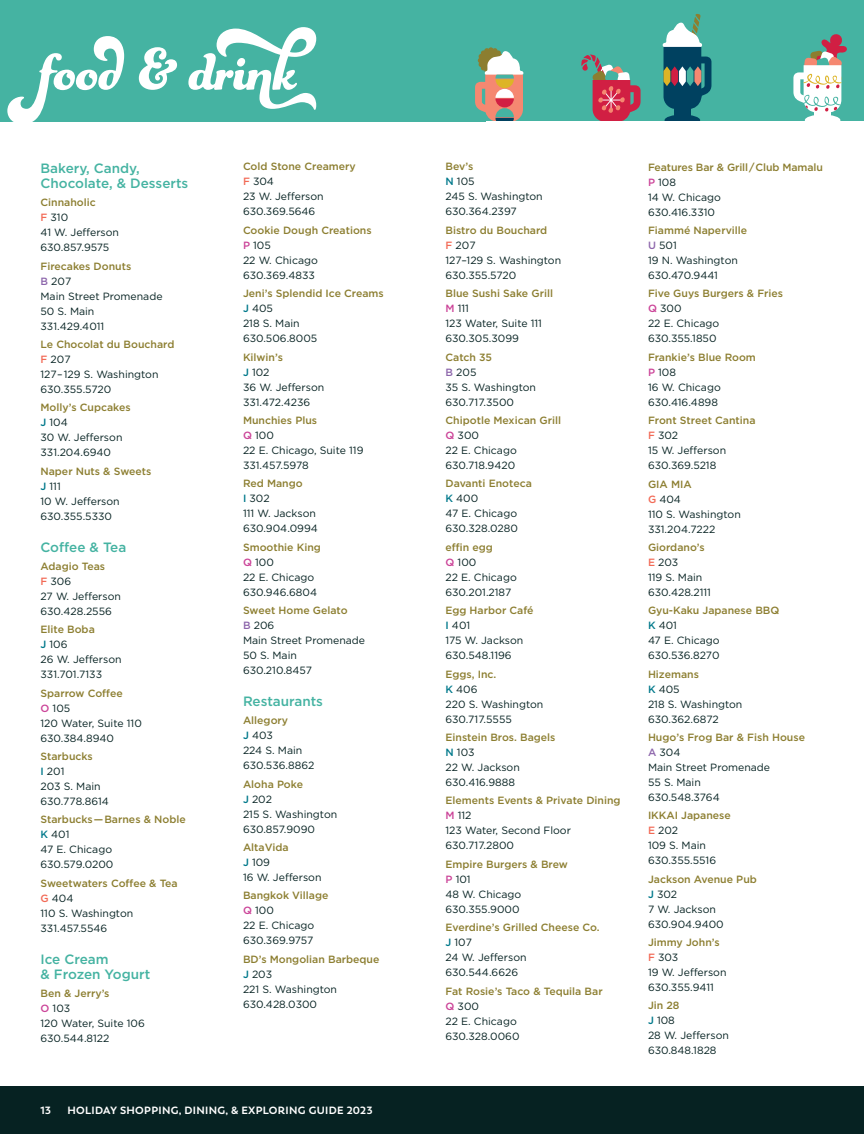
<style>
.page{position:relative;width:864px;height:1134px;background:#fff}
.page>*{position:absolute;margin:0;border:0;box-sizing:border-box;transform-origin:0 0}
.t1{font:63px "Funkydori";color:#fff}
.t2{font:500 13.5px/15px "Gotham";color:#45b3a2}
.t3{font:10.5px/15px "Gotham";color:#062222}
.t4{font:500 10.5px/15px "Gotham";letter-spacing:-.01em;color:#8c7e30}
.t5{font:700 10.5px "Trenda";letter-spacing:.03em;color:#fff}
.s1{font-weight:500;color:#8c7e30}
.s2{font-weight:500;color:#f26a56}
.s3{font-weight:500;color:#8c65ab}
.s4{font-weight:500;color:#00798b}
.s5{font-weight:500;color:#cb4398}
.s6{color:#cb4398}
.s7{font-weight:400;color:#062222}
</style>
<div class="page">
<div style="left:0;top:0;width:864px;height:122px;background:#45b3a2"></div>
<div style="left:815px;top:106px;width:16px;height:12px;background:#fff"></div>
<div style="left:805px;top:115px;width:35px;height:11px;background:#fff;border-radius:50%"></div>
<svg style="left:793px;top:34px;width:54px;height:78px"></svg>
<div style="left:674px;top:106px;width:16px;height:12px;background:#004160"></div>
<svg style="left:665px;top:115px;width:35px;height:11px"></svg>
<svg style="left:663px;top:14px;width:48px;height:95px"></svg>
<svg style="left:581px;top:54px;width:60px;height:68px"></svg>
<svg style="left:475px;top:47px;width:48px;height:75px"></svg>
<div style="left:0;top:1087px;width:864px;height:47px;background:#062222"></div>
<div style="left:486px;top:122px;width:378px;height:6px;background:#fff"></div>
<h1 class="t1" style="left:40px;top:31px;width:335px">food &amp; drink</h1>
<p class="t2" style="left:40px;top:160px;width:149px">Bakery, Candy,<br>Chocolate, &amp; Desserts</p>
<p class="t3" style="left:40px;top:195px;width:80px"><span class="s1">Cinnaholic<br></span><span class="s2">F</span> 310<br>41 W. Jefferson<br>630.857.9575</p>
<p class="t3" style="left:40px;top:258px;width:124px"><span class="s1">Firecakes Donuts<br></span><span class="s3">B</span> 207<br>Main Street Promenade<br>50 S. Main<br>331.429.4011</p>
<p class="t3" style="left:40px;top:337px;width:135px"><span class="s1">Le Chocolat du Bouchard<br></span><span class="s2">F</span> 207<br>127–129 S. Washington<br>630.355.5720</p>
<p class="t3" style="left:40px;top:400px;width:92px"><span class="s1">Molly’s Cupcakes<br></span><span class="s4">J</span> 104<br>30 W. Jefferson<br>331.204.6940</p>
<p class="t3" style="left:40px;top:463px;width:112px"><span class="s1">Naper Nuts &amp; Sweets<br></span><span class="s4">J</span> 111<br>10 W. Jefferson<br>630.355.5330</p>
<p class="t2" style="left:40px;top:539px;width:87px">Coffee &amp; Tea</p>
<p class="t3" style="left:40px;top:558px;width:82px"><span class="s1">Adagio Teas<br></span><span class="s2">F</span> 306<br>27 W. Jefferson<br>630.428.2556</p>
<p class="t3" style="left:40px;top:622px;width:83px"><span class="s1">Elite Boba<br></span><span class="s4">J</span> 106<br>26 W. Jefferson<br>331.701.7133</p>
<p class="t3" style="left:40px;top:685px;width:103px"><span class="s1">Sparrow Coffee<br></span><span class="s5">O</span> 105<br>120 Water, Suite 110<br>630.384.8940</p>
<p class="t3" style="left:40px;top:749px;width:70px"><span class="s1">Starbucks<br></span><span class="s4">I</span> 201<br>203 S. Main<br>630.778.8614</p>
<p class="t3" style="left:40px;top:812px;width:147px"><span class="s1">Starbucks—Barnes &amp; Noble<br></span><span class="s4">K</span> 401<br>47 E. Chicago<br>630.579.0200</p>
<p class="t3" style="left:40px;top:875px;width:139px"><span class="s1">Sweetwaters Coffee &amp; Tea<br></span><span class="s2">G</span> 404<br>110 S. Washington<br>331.457.5546</p>
<p class="t2" style="left:40px;top:951px;width:111px">Ice Cream<br>&amp; Frozen Yogurt</p>
<p class="t3" style="left:40px;top:986px;width:106px"><span class="s1">Ben &amp; Jerry’s<br></span><span class="s5">O</span> 103<br>120 Water, Suite 106<br>630.544.8122</p>
<p class="t3" style="left:243px;top:159px;width:114px"><span class="s1">Cold Stone Creamery<br></span><span class="s2">F</span> 304<br>23 W. Jefferson<br>630.369.5646</p>
<p class="t3" style="left:243px;top:222px;width:130px"><span class="s1">Cookie Dough Creations<br></span><span class="s5">P</span> 105<br>22 W. Chicago<br>630.369.4833</p>
<p class="t3" style="left:243px;top:286px;width:142px"><span class="s1">Jeni’s Splendid Ice Creams<br></span><span class="s4">J</span> 405<br>218 S. Main<br>630.506.8005</p>
<p class="t3" style="left:243px;top:349px;width:83px"><span class="s1">Kilwin’s<br></span><span class="s4">J</span> 102<br>36 W. Jefferson<br>331.472.4236</p>
<p class="t3" style="left:243px;top:413px;width:122px"><span class="s1">Munchies Plus<br></span><span class="s5">Q</span> 100<br>22 E. Chicago, Suite 119<br>331.457.5978</p>
<p class="t3" style="left:243px;top:476px;width:76px"><span class="s1">Red Mango<br></span><span class="s4">I</span> 302<br>111 W. Jackson<br>630.904.0994</p>
<p class="t3" style="left:243px;top:539px;width:79px"><span class="s1">Smoothie King<br></span><span class="s5">Q</span> 100<br>22 E. Chicago<br>630.946.6804</p>
<p class="t3" style="left:243px;top:603px;width:124px"><span class="s1">Sweet Home Gelato<br></span><span class="s3">B</span> 206<br>Main Street Promenade<br>50 S. Main<br>630.210.8457</p>
<p class="t2" style="left:243px;top:693px;width:82px">Restaurants</p>
<p class="t3" style="left:243px;top:713px;width:73px"><span class="s1">Allegory<br></span><span class="s4">J</span> 403<br>224 S. Main<br>630.536.8862</p>
<p class="t3" style="left:243px;top:776px;width:96px"><span class="s1">Aloha Poke<br></span><span class="s4">J</span> 202<br>215 S. Washington<br>630.857.9090</p>
<p class="t3" style="left:243px;top:840px;width:80px"><span class="s1">AltaVida<br></span><span class="s4">J</span> 109<br>16 W. Jefferson</p>
<p class="t3" style="left:243px;top:888px;width:87px"><span class="s1">Bangkok Village<br></span><span class="s5">Q</span> 100<br>22 E. Chicago<br>630.369.9757</p>
<p class="t3" style="left:243px;top:951px;width:138px"><span class="s1">BD’s Mongolian Barbeque<br></span><span class="s4">J</span> 203<br>221 S. Washington<br>630.428.0300</p>
<p class="t5" style="left:40px;top:1104px;width:12px">13</p>
<p class="t5" style="left:67px;top:1104px;width:307px">HOLIDAY SHOPPING, DINING, &amp; EXPLORING GUIDE 2023</p>
<p class="t3" style="left:446px;top:159px;width:99px"><span class="s1">Bev’s<br></span><span class="s4">N</span> 105<br>245 S. Washington<br>630.364.2397</p>
<p class="t3" style="left:446px;top:222px;width:117px"><span class="s1">Bistro du Bouchard<br></span><span class="s2">F</span> 207<br>127–129 S. Washington<br>630.355.5720</p>
<p class="t3" style="left:446px;top:286px;width:109px"><span class="s1">Blue Sushi Sake Grill<br></span><span class="s5">M</span> 111<br>123 Water, Suite 111<br>630.305.3099</p>
<p class="t3" style="left:446px;top:349px;width:92px"><span class="s1">Catch 35<br></span><span class="s3">B</span> 205<br>35 S. Washington<br>630.717.3500</p>
<p class="t3" style="left:446px;top:413px;width:117px"><span class="s1">Chipotle Mexican Grill<br></span><span class="s5">Q</span> 300<br>22 E. Chicago<br>630.718.9420</p>
<p class="t3" style="left:446px;top:476px;width:88px"><span class="s1">Davanti Enoteca<br></span><span class="s4">K</span> 400<br>47 E. Chicago<br>630.328.0280</p>
<p class="t3" style="left:446px;top:539px;width:73px"><span class="s1">effin egg<br></span><span class="s5">Q</span> 100<br>22 E. Chicago<br>630.201.2187</p>
<p class="t3" style="left:446px;top:603px;width:90px"><span class="s1">Egg Harbor Café<br></span><span class="s4">I</span> 401<br>175 W. Jackson<br>630.548.1196</p>
<p class="t3" style="left:446px;top:666px;width:99px"><span class="s1">Eggs, Inc.<br></span><span class="s4">K</span> 406<br>220 S. Washington<br>630.717.5555</p>
<p class="t3" style="left:446px;top:730px;width:112px"><span class="s1">Einstein Bros. Bagels<br></span><span class="s4">N</span> 103<br>22 W. Jackson<br>630.416.9888</p>
<p class="t3" style="left:446px;top:793px;width:177px"><span class="s1">Elements Events &amp; Private Dining<br></span><span class="s5">M</span> 112<br>123 Water, Second Floor<br>630.717.2800</p>
<p class="t3" style="left:446px;top:856px;width:124px"><span class="s1">Empire Burgers &amp; Brew<br></span><span class="s5">P</span> 101<br>48 W. Chicago<br>630.355.9000</p>
<p class="t3" style="left:446px;top:920px;width:156px"><span class="s1">Everdine’s Grilled Cheese Co.<br></span><span class="s4">J</span> 107<br>24 W. Jefferson<br>630.544.6626</p>
<p class="t3" style="left:446px;top:983px;width:159px"><span class="s1">Fat Rosie’s Taco &amp; Tequila Bar<br></span><span class="s5">Q</span> 300<br>22 E. Chicago<br>630.328.0060</p>
<p class="t4" style="left:648px;top:159px;width:176px">Features Bar &amp; Grill/Club Mamalu<br><span class="s6">P</span> <span class="s7">108<br>14 W. Chicago<br>630.416.3310</span></p>
<p class="t3" style="left:648px;top:223px;width:101px"><span class="s1">Fiammé Naperville<br></span><span class="s3">U</span> 501<br>19 N. Washington<br>630.470.9441</p>
<p class="t3" style="left:648px;top:286px;width:137px"><span class="s1">Five Guys Burgers &amp; Fries<br></span><span class="s5">Q</span> 300<br>22 E. Chicago<br>630.355.1850</p>
<p class="t3" style="left:648px;top:349px;width:109px"><span class="s1">Frankie’s Blue Room<br></span><span class="s5">P</span> 108<br>16 W. Chicago<br>630.416.4898</p>
<p class="t3" style="left:648px;top:413px;width:109px"><span class="s1">Front Street Cantina<br></span><span class="s2">F</span> 302<br>15 W. Jefferson<br>630.369.5218</p>
<p class="t3" style="left:648px;top:476px;width:94px"><span class="s1">GIA MIA<br></span><span class="s2">G</span> 404<br>110 S. Washington<br>331.204.7222</p>
<p class="t3" style="left:648px;top:540px;width:65px"><span class="s1">Giordano’s<br></span><span class="s2">E</span> 203<br>119 S. Main<br>630.428.2111</p>
<p class="t3" style="left:648px;top:603px;width:133px"><span class="s1">Gyu-Kaku Japanese BBQ<br></span><span class="s4">K</span> 401<br>47 E. Chicago<br>630.536.8270</p>
<p class="t3" style="left:648px;top:666px;width:96px"><span class="s1">Hizemans<br></span><span class="s4">K</span> 405<br>218 S. Washington<br>630.362.6872</p>
<p class="t3" style="left:648px;top:730px;width:159px"><span class="s1">Hugo’s Frog Bar &amp; Fish House<br></span><span class="s3">A</span> 304<br>Main Street Promenade<br>55 S. Main<br>630.548.3764</p>
<p class="t3" style="left:648px;top:808px;width:84px"><span class="s1">IKKAI Japanese<br></span><span class="s2">E</span> 202<br>109 S. Main<br>630.355.5516</p>
<p class="t3" style="left:648px;top:871px;width:110px"><span class="s1">Jackson Avenue Pub<br></span><span class="s4">J</span> 302<br>7 W. Jackson<br>630.904.9400</p>
<p class="t3" style="left:648px;top:935px;width:80px"><span class="s1">Jimmy John’s<br></span><span class="s2">F</span> 303<br>19 W. Jefferson<br>630.355.9411</p>
<p class="t3" style="left:648px;top:998px;width:82px"><span class="s1">Jin 28<br></span><span class="s4">J</span> 108<br>28 W. Jefferson<br>630.848.1828</p>
</div>
